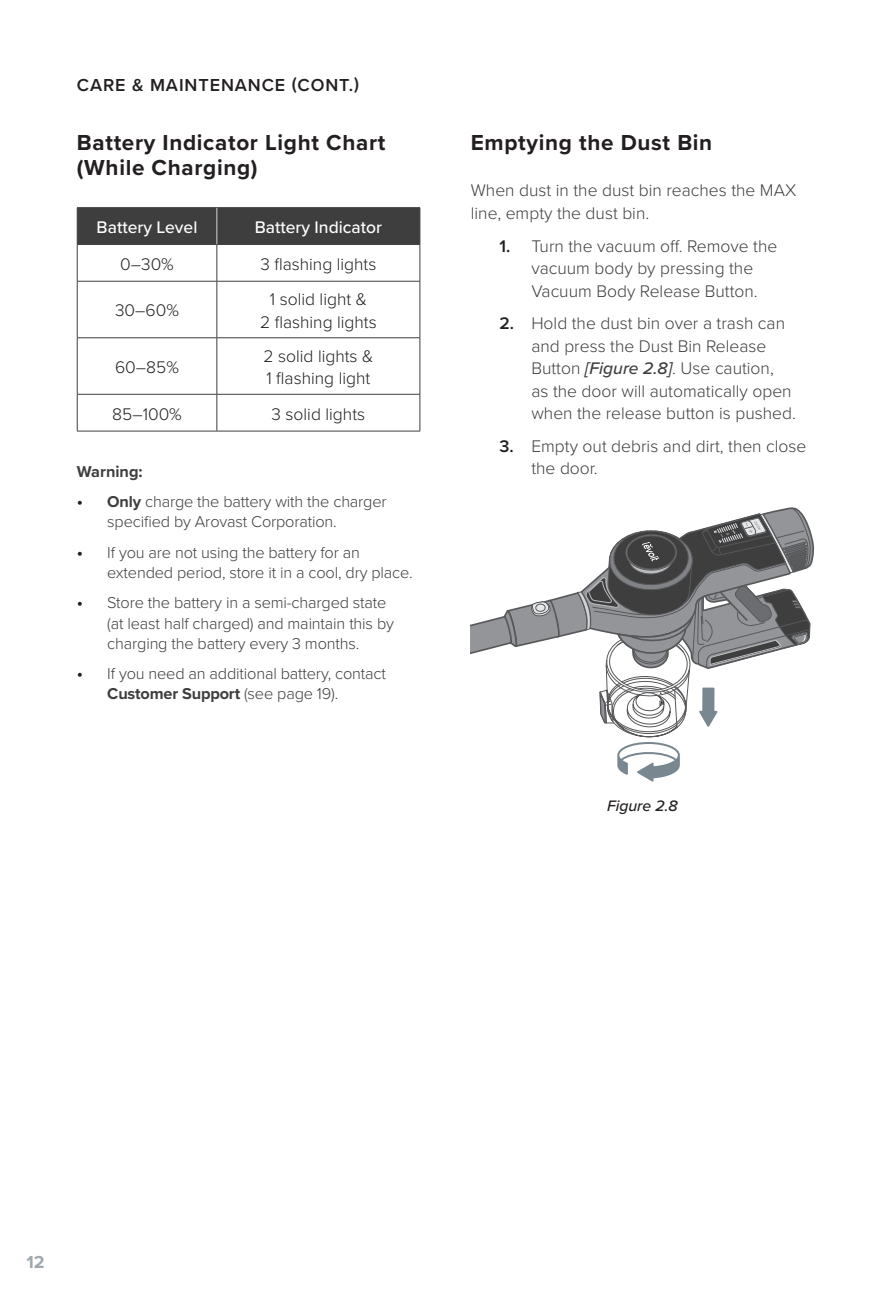
<style>
.page{position:relative;width:891px;height:1296px;background:#fff}
.page>*{position:absolute;margin:0;border:0;box-sizing:border-box;transform-origin:0 0}
.Section{font:700 22.5px/24.8px "Proxima Nova";letter-spacing:.03em;color:#231f20}
.Section-2{font:600 18px "Proxima Nova";letter-spacing:.05em;color:#231f20}
.t1{font:700 18px "Proxima Nova";color:#a0a8ae}
.Bullets{font:300 17.55px/22.5px "Proxima Nova";color:#3e3e3f}
.t2{font:300 17.55px/22.5px "Proxima Nova";color:#231f20;text-align:center}
.t3{font:500 17.55px "Proxima Nova";color:#fff}
.t4{font:300 16.2px/20.2px "Proxima Nova";letter-spacing:-.01em;color:#3e3e3f}
.Bullets-2{font:700 16.2px "Proxima Nova";color:#3e3e3f}
.Bullets-3{font:italic 500 15.75px "Proxima Nova";color:#231f20}
.s1{font-weight:600;font-size:17.55px;color:#231f20}
.s2{font-weight:700}
.s3{font-weight:600;color:#231f20}
.s4{font-weight:500;font-style:italic}
</style>
<div class="page">
<div style="left:78px;top:208px;width:342px;height:36px;background:#3e3e3f"></div>
<hr style="left:77px;top:208px;width:1px;height:36px;background:#3e3e3f">
<hr style="left:77px;top:207px;width:140px;height:1px;background:#3e3e3f">
<hr style="left:217px;top:207px;width:203px;height:1px;background:#3e3e3f">
<hr style="left:77px;top:245px;width:1px;height:36px;background:#3e3e3f">
<hr style="left:77px;top:282px;width:1px;height:55px;background:#3e3e3f">
<hr style="left:77px;top:338px;width:1px;height:56px;background:#3e3e3f">
<hr style="left:77px;top:395px;width:1px;height:36px;background:#3e3e3f">
<hr style="left:77px;top:244px;width:140px;height:1px;background:#3e3e3f">
<hr style="left:77px;top:281px;width:140px;height:1px;background:#3e3e3f">
<hr style="left:77px;top:337px;width:140px;height:1px;background:#3e3e3f">
<hr style="left:77px;top:394px;width:140px;height:1px;background:#3e3e3f">
<hr style="left:77px;top:431px;width:140px;height:1px;background:#3e3e3f">
<hr style="left:216px;top:245px;width:1px;height:36px;background:#3e3e3f">
<hr style="left:216px;top:282px;width:1px;height:55px;background:#3e3e3f">
<hr style="left:216px;top:338px;width:1px;height:56px;background:#3e3e3f">
<hr style="left:216px;top:395px;width:1px;height:36px;background:#3e3e3f">
<hr style="left:420px;top:245px;width:1px;height:36px;background:#3e3e3f">
<hr style="left:420px;top:282px;width:1px;height:55px;background:#3e3e3f">
<hr style="left:420px;top:338px;width:1px;height:56px;background:#3e3e3f">
<hr style="left:420px;top:395px;width:1px;height:36px;background:#3e3e3f">
<hr style="left:217px;top:244px;width:203px;height:1px;background:#3e3e3f">
<hr style="left:217px;top:281px;width:203px;height:1px;background:#3e3e3f">
<hr style="left:217px;top:337px;width:203px;height:1px;background:#3e3e3f">
<hr style="left:217px;top:394px;width:203px;height:1px;background:#3e3e3f">
<hr style="left:217px;top:431px;width:203px;height:1px;background:#3e3e3f">
<hr style="left:216px;top:208px;width:1px;height:36px;background:#d1d2d4">
<hr style="left:420px;top:208px;width:1px;height:36px;background:#3e3e3f">
<svg style="left:471px;top:507px;width:343px;height:275px"></svg>
<p class="Section-2" style="left:77px;top:72px;width:284px">CARE &amp; MAINTENANCE (CONT.)</p>
<p class="Section" style="left:77px;top:130px;width:310px">Battery Indicator Light Chart (While Charging)</p>
<p class="Section" style="left:471px;top:130px;width:243px">Emptying the Dust Bin</p>
<p class="t3" style="left:97px;top:214px;width:102px">Battery Level</p>
<p class="t3" style="left:255px;top:214px;width:129px">Battery Indicator</p>
<p class="t2" style="left:120px;top:252px;width:55px">0–30%</p>
<p class="t2" style="left:260px;top:252px;width:118px">3 flashing lights</p>
<p class="t2" style="left:115px;top:298px;width:65px">30–60%</p>
<p class="t2" style="left:260px;top:287px;width:118px">1 solid light &amp;<br>2 flashing lights</p>
<p class="t2" style="left:115px;top:355px;width:65px">60–85%</p>
<p class="t2" style="left:263px;top:344px;width:111px;text-align:left">2 solid lights &amp;<br>1 flashing light</p>
<p class="t2" style="left:112px;top:402px;width:71px">85–100%</p>
<p class="t2" style="left:272px;top:402px;width:95px">3 solid lights</p>
<p class="Bullets-2" style="left:77px;top:459px;width:67px">Warning:</p>
<p class="t4" style="left:107px;top:491px;width:281px;text-indent:-30px"><span class="s1">•</span> <span class="s2">Only</span> charge the battery with the charger specified by Arovast Corporation.</p>
<p class="t4" style="left:107px;top:541px;width:307px;text-indent:-30px"><span class="s1">•</span> If you are not using the battery for an extended period, store it in a cool, dry place.</p>
<p class="t4" style="left:107px;top:592px;width:288px;text-indent:-30px"><span class="s1">•</span> Store the battery in a semi-charged state (at least half charged) and maintain this by charging the battery every 3 months.</p>
<p class="t4" style="left:107px;top:663px;width:280px;text-indent:-30px"><span class="s1">•</span> If you need an additional battery, contact<br><span class="s2">Customer Support</span> (see page 19).</p>
<p class="Bullets" style="left:471px;top:178px;width:327px">When dust in the dust bin reaches the MAX line, empty the dust bin.</p>
<p class="Bullets" style="left:531px;top:233px;width:248px;text-indent:-32px"><span class="s3">1.</span> Turn the vacuum off. Remove the vacuum body by pressing the<br>Vacuum Body Release Button.</p>
<p class="Bullets" style="left:531px;top:311px;width:266px;text-indent:-32px"><span class="s3">2.</span> Hold the dust bin over a trash can and press the Dust Bin Release Button <span class="s4">[Figure 2.8]</span>. Use caution,<br>as the door will automatically open when the release button is pushed.</p>
<p class="Bullets" style="left:531px;top:434px;width:277px;text-indent:-32px"><span class="s3">3.</span> Empty out debris and dirt, then close the door.</p>
<p class="Bullets-3" style="left:607px;top:794px;width:72px">Figure 2.8</p>
<p class="t1" style="left:26px;top:1248px;width:20px">12</p>
</div>
